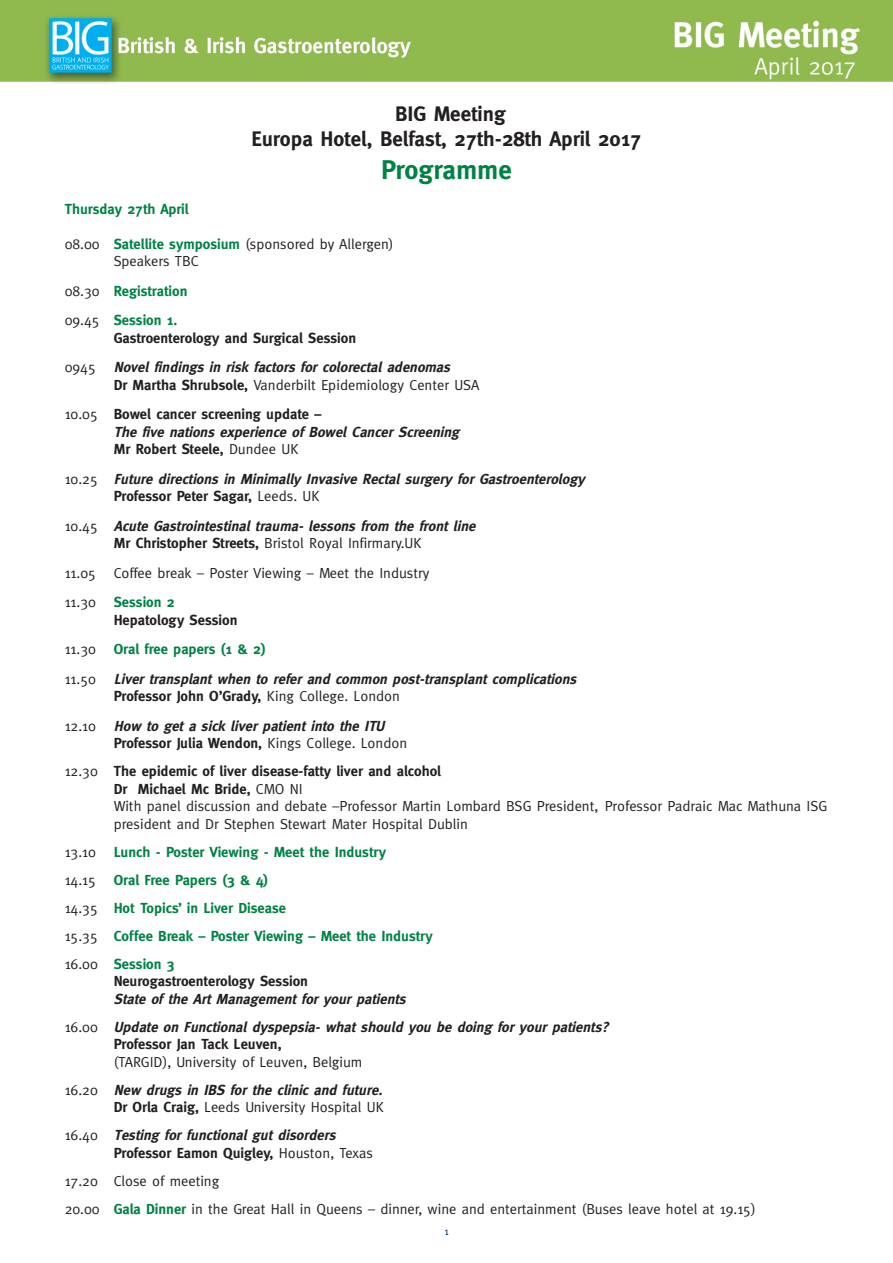
<style>
.page{position:relative;width:893px;height:1263px;background:#fff}
.page>*{position:absolute;margin:0;border:0;box-sizing:border-box;transform-origin:0 0}
.t1{font:700 27px "Meta";color:#008244}
.t2{font:700 21px/25.2px "Meta";color:#231f20;text-align:center}
.t3{font:italic 700 14.55px/29.5px "Meta";color:#231f20}
.t4{font:14.55px/17.4px "Meta";color:#231f20}
.t5{font:700 14.55px/29.5px "Meta";color:#231f20}
.t6{font:700 14.55px/28px "Meta";color:#008244}
.t7{font:10.5px "Meta";color:#002c62}
.s1{font-weight:700;color:#008244}
.s2{font-weight:400;color:#231f20}
.s3{font-style:normal}
.s4{font-weight:400;font-style:normal}
.s5{font-weight:400}
.s6{font-style:normal;color:#008244}
.s7{font-weight:700}
.s8{font-weight:700;font-style:italic}
</style>
<div class="page">
<img style="left:0;top:0;width:893px;height:83px">
<h2 class="t2" style="left:252px;top:101px;width:391px">BIG Meeting<br>Europa Hotel, Belfast, 27th-28th April 2017</h2>
<h1 class="t1" style="left:381px;top:154px;width:132px">Programme</h1>
<p class="t6" style="left:65px;top:195px;width:126px">Thursday 27th April</p>
<p class="t4" style="left:114px;top:235px;width:281px;text-indent:-49px">08.00 <span class="s1">Satellite symposium</span> (sponsored by Allergen)<br>Speakers TBC</p>
<p class="t6" style="left:65px;top:276px;width:124px;line-height:29.5px"><span class="s2">08.30</span> Registration<br><span class="s2">09.45</span> Session 1.</p>
<p class="t3" style="left:65px;top:323px;width:389px;text-indent:49px"><span class="s3">Gastroenterology and Surgical Session<br></span><span class="s4">0 9 4 5</span> Novel findings in risk factors for colorectal adenomas</p>
<p class="t5" style="left:65px;top:370px;width:416px;text-indent:49px">Dr Martha Shrubsole, <span class="s5">Vanderbilt Epidemiology Center USA<br>10.05</span> Bowel cancer screening update –</p>
<p class="t3" style="left:114px;top:423px;width:347px;line-height:17.4px">The five nations experience of Bowel Cancer Screening<br><span class="s3">Mr Robert Steele,</span> <span class="s4">Dundee UK</span></p>
<p class="t3" style="left:114px;top:470px;width:472px;line-height:17.4px;text-indent:-49px"><span class="s4">1 0 . 2 5</span> Future directions in Minimally Invasive Rectal surgery for Gastroenterology<br><span class="s3">Professor Peter Sagar,</span> <span class="s4">Leeds. UK</span></p>
<p class="t3" style="left:65px;top:517px;width:415px;line-height:17.4px;text-align:center"><span class="s4">1 0 . 4 5</span> Acute Gastrointestinal trauma- lessons from the front line<br><span class="s3">Mr Christopher Streets,</span> <span class="s4">Bristol Royal Infirmary.UK</span></p>
<p class="t4" style="left:65px;top:558px;width:366px;line-height:29.5px">11.05 Coffee break – Poster Viewing – Meet the Industry<br>11.30 <span class="s1">Session 2</span></p>
<p class="t3" style="left:65px;top:605px;width:515px;text-indent:49px"><span class="s3">Hepatology Session<br></span><span class="s4">11.30</span> <span class="s6">Oral free papers (1 &amp; 2)<br></span><span class="s4">1 1 . 5 0</span> Liver transplant when to refer and common post-transplant complications</p>
<p class="t3" style="left:65px;top:681px;width:337px;text-indent:49px"><span class="s3">Professor John O’Grady,</span> <span class="s4">King College. London<br>12.10</span> How to get a sick liver patient into the ITU</p>
<p class="t5" style="left:65px;top:729px;width:378px;line-height:28px;text-indent:49px">Professor Julia Wendon, <span class="s5">Kings College. London<br>12.30</span> The epidemic of liver disease-fatty liver and alcohol</p>
<p class="t4" style="left:114px;top:780px;width:715px"><span class="s7">Dr Michael Mc Bride,</span> CMO NI<br>With panel discussion and debate –Professor Martin Lombard BSG President, Professor Padraic Mac Mathuna ISG president and Dr Stephen Stewart Mater Hospital Dublin</p>
<p class="t6" style="left:65px;top:838px;width:369px"><span class="s2">13.10</span> Lunch - Poster Viewing - Meet the Industry<br><span class="s2">14.15</span> Oral Free Papers (3 &amp; 4)<br><span class="s2">14.35</span> Hot Topics’ in Liver Disease<br><span class="s2">15.35</span> Coffee Break – Poster Viewing – Meet the Industry <span class="s2">16.00</span> Session 3</p>
<p class="t5" style="left:114px;top:967px;width:196px">Neurogastroenterology Session</p>
<p class="t3" style="left:65px;top:985px;width:548px;line-height:28px;text-indent:49px">State of the Art Management for your patients<br><span class="s4">1 6 . 0 0</span> Update on Functional dyspepsia- what should you be doing for your patients?</p>
<p class="t5" style="left:114px;top:1030px;width:169px">Professor Jan Tack Leuven,</p>
<p class="t4" style="left:65px;top:1048px;width:321px;line-height:28px;text-indent:49px">(TARGID), University of Leuven, Belgium<br>1 6 . 2 0 <span class="s8">New drugs in IBS for the clinic and future.</span></p>
<p class="t3" style="left:65px;top:1093px;width:321px;line-height:28px;text-indent:49px"><span class="s3">Dr Orla Craig,</span> <span class="s4">Leeds University Hospital UK<br>1 6 . 4 0</span> Testing for functional gut disorders</p>
<p class="t4" style="left:65px;top:1139px;width:692px;line-height:28px;text-indent:49px"><span class="s7">Professor Eamon Quigley,</span> Houston, Texas<br>17.20 Close of meeting<br>20.00 <span class="s1">Gala Dinner</span> in the Great Hall in Queens – dinner, wine and entertainment (Buses leave hotel at 19.15)</p>
<p class="t7" style="left:444px;top:1225px;width:6px">1</p>
</div>
